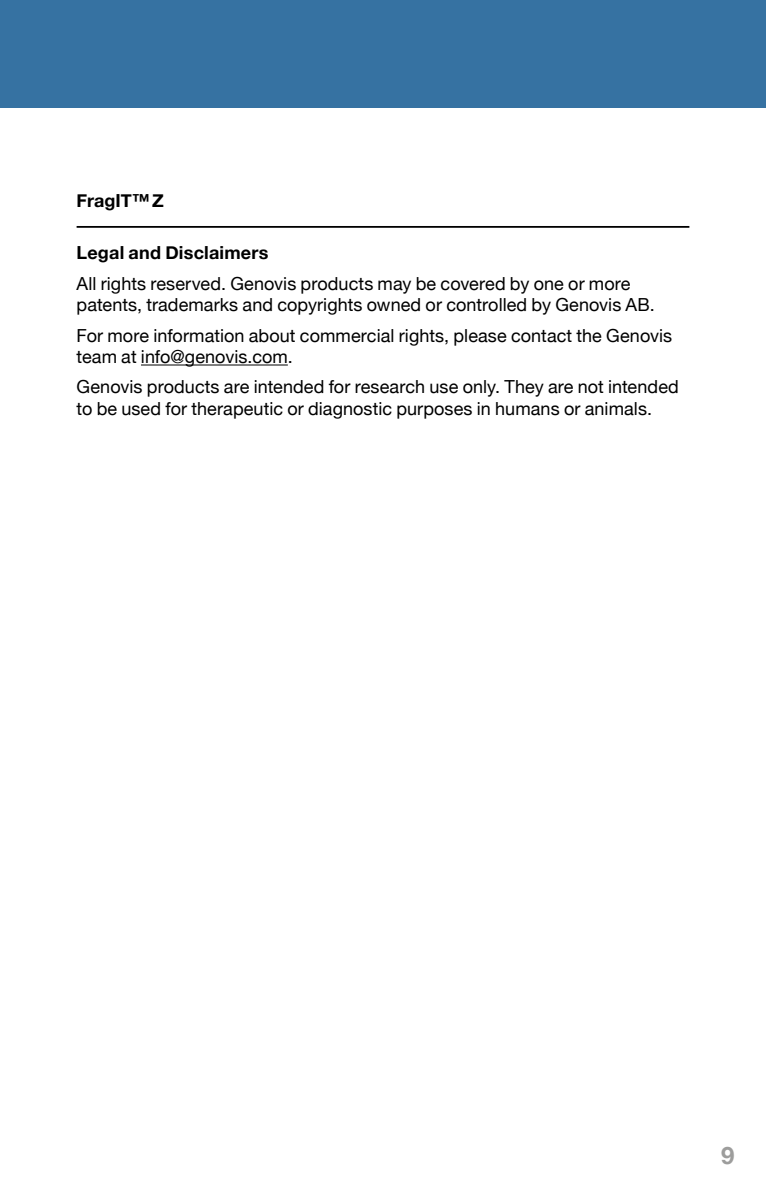
<style>
.page{position:relative;width:766px;height:1191px;background:#fff}
.page>*{position:absolute;margin:0;border:0;box-sizing:border-box;transform-origin:0 0}
.t1{font:700 24px "Helvetica Neue";color:#9d9d9c}
.t2{font:18px/21.6px "Helvetica Neue";letter-spacing:.005em;color:#000}
.t3{font:700 18px "Helvetica Neue";letter-spacing:.01em;color:#000}
</style>
<div class="page">
<div style="left:0;top:0;width:765px;height:108px;background:#3672a2"></div>
<hr style="left:141px;top:364px;width:147px;height:1px;background:#000">
<hr style="left:77px;top:226px;width:612px;height:2px;background:#000">
<p class="t3" style="left:77px;top:187px;width:89px">FragIT™Z</p>
<p class="t3" style="left:77px;top:239px;width:193px">Legal and Disclaimers</p>
<p class="t2" style="left:77px;top:273px;width:579px">All rights reserved. Genovis products may be covered by one or more patents, trademarks and copyrights owned or controlled by Genovis AB.</p>
<p class="t2" style="left:77px;top:325px;width:597px">For more information about commercial rights, please contact the Genovis team at info@genovis.com.</p>
<p class="t2" style="left:77px;top:377px;width:603px">Genovis products are intended for research use only. They are not intended to be used for therapeutic or diagnostic purposes in humans or animals.</p>
<h1 class="t1" style="left:720px;top:1137px;width:15px">9</h1>
</div>
